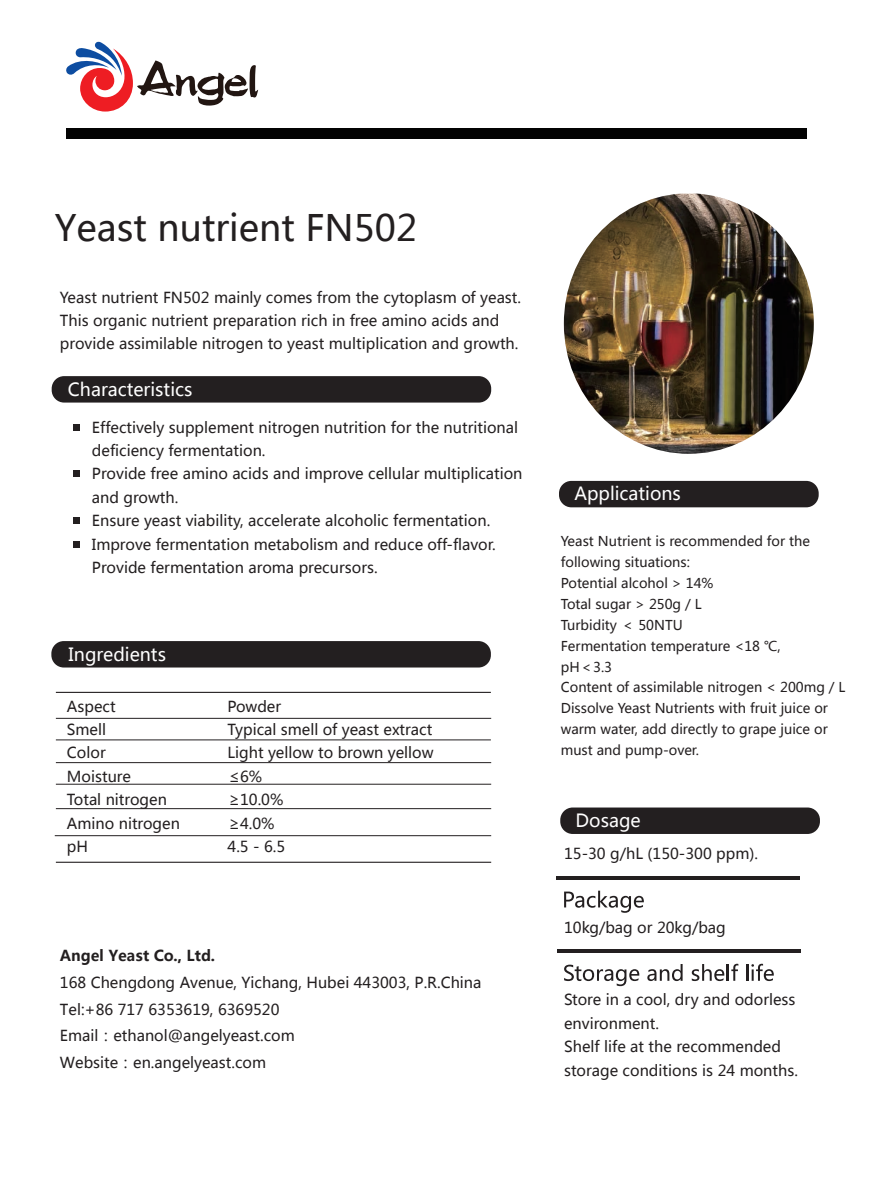
<style>
.page{position:relative;width:872px;height:1191px;background:#fff}
.page>*{position:absolute;margin:0;border:0;box-sizing:border-box;transform-origin:0 0}
.t1{font:36px "Microsoft Ya Hei";color:#231f20}
.t2{font:18px "Microsoft Ya Hei";color:#fff}
.t3{font:15px/23.4px "Microsoft Ya Hei";color:#231f20}
.t4{font:700 15px "Microsoft Ya Hei";color:#231f20}
.t5{font:13.35px/21px "Microsoft Ya Hei";color:#231f20}
</style>
<div class="page">
<svg style="left:564px;top:890px;width:80px;height:22px"></svg>
<hr style="left:556px;top:876px;width:244px;height:3px;background:#231f20">
<hr style="left:557px;top:949px;width:244px;height:3px;background:#231f20">
<svg style="left:564px;top:964px;width:75px;height:22px"></svg>
<svg style="left:647px;top:964px;width:35px;height:17px"></svg>
<svg style="left:692px;top:963px;width:46px;height:18px"></svg>
<svg style="left:746px;top:963px;width:27px;height:18px"></svg>
<div style="left:52px;top:376px;width:439px;height:26px;background:#231f20;border-radius:12px"></div>
<div style="left:560px;top:807px;width:260px;height:27px;background:#231f20;border-radius:12px"></div>
<div style="left:51px;top:641px;width:440px;height:26px;background:#231f20;border-radius:12px"></div>
<hr style="left:56px;top:718px;width:435px;height:1px;background:#231f20">
<hr style="left:56px;top:739px;width:435px;height:1px;background:#231f20">
<hr style="left:56px;top:762px;width:435px;height:1px;background:#231f20">
<hr style="left:56px;top:784px;width:435px;height:1px;background:#231f20">
<hr style="left:56px;top:808px;width:435px;height:1px;background:#231f20">
<hr style="left:56px;top:692px;width:435px;height:1px;background:#231f20">
<hr style="left:56px;top:861px;width:435px;height:2px;background:#231f20">
<hr style="left:55px;top:835px;width:436px;height:1px;background:#231f20">
<div style="left:559px;top:481px;width:259px;height:26px;background:#231f20;border-radius:12px"></div>
<img style="left:564px;top:194px;width:250px;height:260px">
<div style="left:66px;top:128px;width:740px;height:10px;background:#030303"></div>
<svg style="left:66px;top:41px;width:192px;height:71px"></svg>
<svg style="left:74px;top:424px;width:6px;height:6px"></svg>
<svg style="left:74px;top:470px;width:6px;height:6px"></svg>
<svg style="left:74px;top:517px;width:6px;height:6px"></svg>
<svg style="left:74px;top:541px;width:6px;height:6px"></svg>
<h1 class="t1" style="left:55px;top:204px;width:364px">Yeast nutrient FN502</h1>
<p class="t3" style="left:60px;top:285px;width:462px">Yeast nutrient FN502 mainly comes from the cytoplasm of yeast.<br>This organic nutrient preparation rich in free amino acids and provide assimilable nitrogen to yeast multiplication and growth.</p>
<p class="t2" style="left:68px;top:377px;width:126px">Characteristics</p>
<p class="t3" style="left:92px;top:415px;width:432px">Effectively supplement nitrogen nutrition for the nutritional deficiency fermentation.<br>Provide free amino acids and improve cellular multiplication and growth.<br>Ensure yeast viability, accelerate alcoholic fermentation.<br>Improve fermentation metabolism and reduce off-flavor.<br>Provide fermentation aroma precursors.</p>
<p class="t2" style="left:69px;top:642px;width:99px">Ingredients</p>
<p class="t3" style="left:67px;top:694px;width:50px">Aspect</p>
<p class="t3" style="left:227px;top:694px;width:55px">Powder</p>
<p class="t3" style="left:67px;top:717px;width:41px">Smell</p>
<p class="t3" style="left:227px;top:717px;width:206px">Typical smell of yeast extract</p>
<p class="t3" style="left:67px;top:741px;width:40px">Color</p>
<p class="t3" style="left:227px;top:741px;width:207px">Light yellow to brown yellow</p>
<p class="t3" style="left:67px;top:764px;width:65px">Moisture</p>
<p class="t3" style="left:229px;top:764px;width:35px">≤6%</p>
<p class="t3" style="left:67px;top:787px;width:101px">Total nitrogen</p>
<p class="t3" style="left:229px;top:787px;width:56px">≥10.0%</p>
<p class="t3" style="left:67px;top:811px;width:115px">Amino nitrogen</p>
<p class="t3" style="left:229px;top:811px;width:47px">≥4.0%</p>
<p class="t3" style="left:67px;top:834px;width:23px">pH</p>
<p class="t3" style="left:227px;top:834px;width:59px">4.5 - 6.5</p>
<p class="t4" style="left:60px;top:945px;width:157px">Angel Yeast Co., Ltd.</p>
<p class="t3" style="left:60px;top:968px;width:423px;line-height:26.7px">168 Chengdong Avenue, Yichang, Hubei 443003, P.R.China Tel:+86 717 6353619, 6369520<br>Email：ethanol@angelyeast.com<br>Website：en.angelyeast.com</p>
<p class="t2" style="left:574px;top:481px;width:108px">Applications</p>
<p class="t5" style="left:561px;top:530px;width:286px">Yeast Nutrient is recommended for the following situations:<br>Potential alcohol &gt; 14%<br>Total sugar &gt; 250g / L<br>Turbidity ＜ 50NTU<br>Fermentation temperature &lt;18 ℃,<br>pH＜3.3<br>Content of assimilable nitrogen &lt; 200mg / L<br>Dissolve Yeast Nutrients with fruit juice or warm water, add directly to grape juice or must and pump-over.</p>
<p class="t2" style="left:575px;top:808px;width:67px">Dosage</p>
<p class="t3" style="left:564px;top:841px;width:196px">15-30 g/hL (150-300 ppm).</p>
<p class="t3" style="left:564px;top:915px;width:163px">10kg/bag or 20kg/bag</p>
<p class="t3" style="left:564px;top:987px;width:235px">Store in a cool, dry and odorless environment.<br>Shelf life at the recommended storage conditions is 24 months.</p>
</div>
